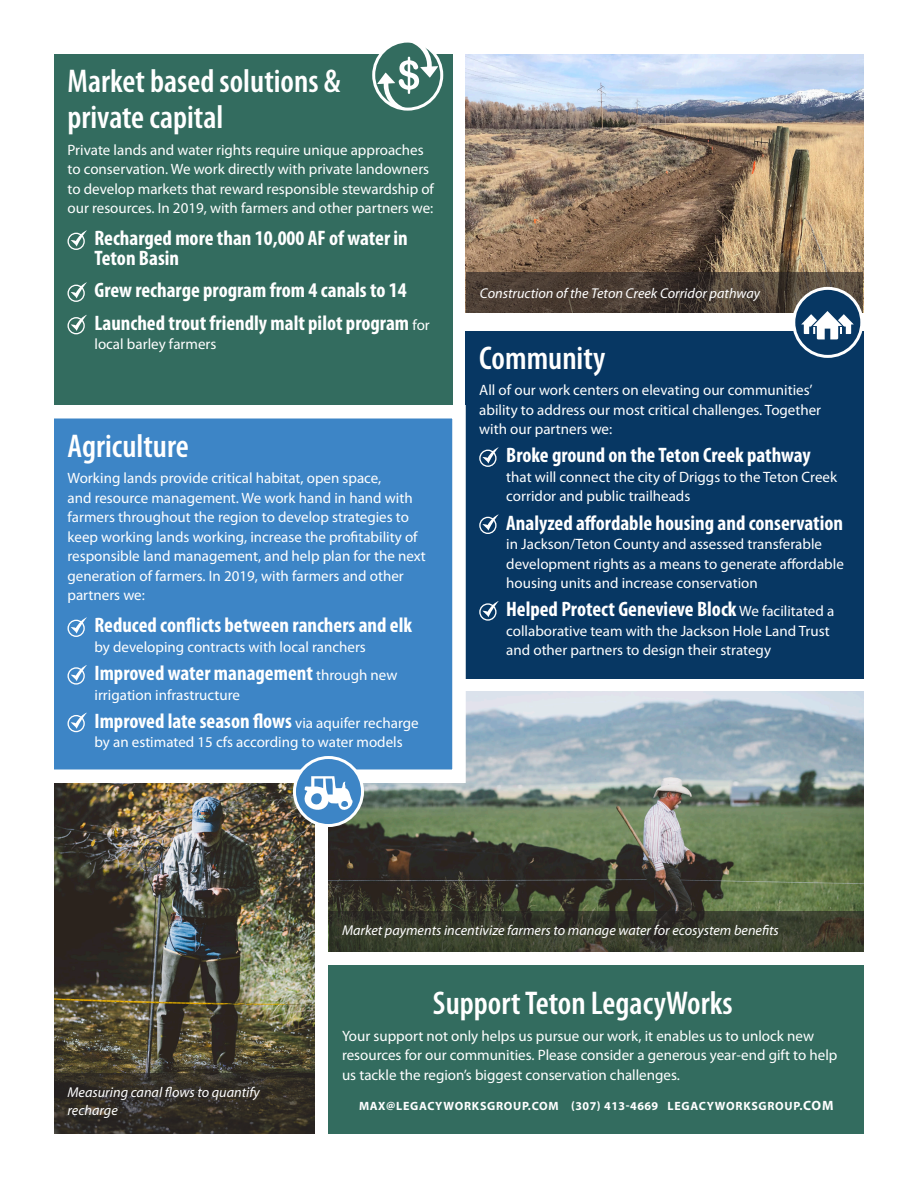
<style>
.page{position:relative;width:918px;height:1188px;background:#fff}
.page>*{position:absolute;margin:0;border:0;box-sizing:border-box;transform-origin:0 0}
.t1{font:600 condensed 33px/36px "Myriad Pro";color:#fff}
.bullet{font:700 condensed 21px/19.5px "Myriad Pro";color:#fff}
.white_body{font:15px/19.5px "Myriad Pro";color:#fff}
.bullet-2{font:15px/19.5px "Myriad Pro";color:#fff}
.t2{font:italic 14.25px/17.1px "Myriad Pro";color:#fff}
.CAPS{font:700 12px "Myriad Pro";letter-spacing:.06em;color:#fff}
.s1{font-weight:400;font-stretch:normal;font-size:15px}
.s2{font-size:13.5px}
</style>
<div class="page">
<div style="left:328px;top:965px;width:536px;height:169px;background:#336c5f"></div>
<div style="left:54px;top:54px;width:398px;height:351px;background:#336c5f"></div>
<div style="left:67px;top:233px;width:18px;height:17px;border:1px solid #fff;border-radius:50%"></div>
<svg style="left:71px;top:230px;width:16px;height:17px"></svg>
<div style="left:67px;top:285px;width:18px;height:17px;border:1px solid #fff;border-radius:50%"></div>
<svg style="left:71px;top:282px;width:16px;height:16px"></svg>
<div style="left:67px;top:317px;width:18px;height:17px;border:1px solid #fff;border-radius:50%"></div>
<svg style="left:71px;top:315px;width:16px;height:16px"></svg>
<div style="left:466px;top:331px;width:398px;height:347px;background:#073763"></div>
<div style="left:479px;top:450px;width:18px;height:17px;border:1px solid #fff;border-radius:50%"></div>
<svg style="left:482px;top:447px;width:17px;height:16px"></svg>
<div style="left:479px;top:517px;width:18px;height:17px;border:1px solid #fff;border-radius:50%"></div>
<svg style="left:482px;top:514px;width:17px;height:17px"></svg>
<div style="left:479px;top:603px;width:18px;height:18px;border:1px solid #fff;border-radius:50%"></div>
<svg style="left:482px;top:601px;width:17px;height:16px"></svg>
<img style="left:54px;top:790px;width:261px;height:283px">
<img style="left:466px;top:54px;width:398px;height:258px">
<img style="left:328px;top:692px;width:536px;height:260px">
<svg style="left:466px;top:272px;width:397px;height:40px;background:#4b3f35"></svg>
<svg style="left:54px;top:1073px;width:261px;height:61px;background:#332e27"></svg>
<svg style="left:329px;top:911px;width:535px;height:41px;background:#383b2c"></svg>
<svg style="left:54px;top:398px;width:418px;height:392px;background:#508fc7"></svg>
<svg style="left:377px;top:44px;width:61px;height:63px"></svg>
<div style="left:372px;top:40px;width:71px;height:71px;border:3px solid #fff;border-radius:50%"></div>
<svg style="left:294px;top:758px;width:69px;height:68px"></svg>
<svg style="left:296px;top:776px;width:57px;height:42px"></svg>
<div style="left:293px;top:756px;width:71px;height:71px;border:3px solid #fff;border-radius:50%"></div>
<div style="left:794px;top:288px;width:68px;height:68px;background:#073763;border-radius:50%"></div>
<svg style="left:801px;top:311px;width:53px;height:28px"></svg>
<div style="left:792px;top:287px;width:71px;height:71px;border:3px solid #fff;border-radius:50%"></div>
<p class="t1" style="left:68px;top:63px;width:275px">Market based solutions &amp; private capital</p>
<p class="white_body" style="left:68px;top:139px;width:368px">Private lands and water rights require unique approaches to conservation. We work directly with private landowners to develop markets that reward responsible stewardship of our resources. In 2019, with farmers and other partners we:</p>
<p class="bullet" style="left:94px;top:228px;width:315px">Recharged more than 10,000 AF of water in<br>Teton Basin</p>
<p class="bullet" style="left:94px;top:280px;width:314px">Grew recharge program from 4 canals to 14</p>
<p class="bullet" style="left:95px;top:313px;width:337px">Launched trout friendly malt pilot program <span class="s1">for</span></p>
<p class="bullet-2" style="left:94px;top:334px;width:123px">local barley farmers</p>
<p class="t1" style="left:68px;top:427px;width:123px">Agriculture</p>
<p class="white_body" style="left:68px;top:468px;width:360px">Working lands provide critical habitat, open space,<br>and resource management. We work hand in hand with farmers throughout the region to develop strategies to keep working lands working, increase the profitability of responsible land management, and help plan for the next generation of farmers. In 2019, with farmers and other partners we:</p>
<p class="bullet" style="left:94px;top:615px;width:319px">Reduced conflicts between ranchers and elk</p>
<p class="bullet-2" style="left:94px;top:637px;width:273px">by developing contracts with local ranchers</p>
<p class="bullet" style="left:94px;top:663px;width:304px">Improved water management <span class="s1">through new</span></p>
<p class="bullet-2" style="left:94px;top:685px;width:147px">irrigation infrastructure</p>
<p class="bullet" style="left:94px;top:711px;width:326px">Improved late season flows <span class="s1">via aquifer recharge</span></p>
<p class="bullet-2" style="left:94px;top:732px;width:310px">by an estimated 15 cfs according to water models</p>
<p class="t2" style="left:480px;top:284px;width:282px">Construction of the Teton Creek Corridor pathway</p>
<p class="t1" style="left:479px;top:339px;width:128px">Community</p>
<p class="white_body" style="left:479px;top:380px;width:343px">All of our work centers on elevating our communities’ ability to address our most critical challenges. Together with our partners we:</p>
<p class="bullet" style="left:506px;top:445px;width:306px">Broke ground on the Teton Creek pathway</p>
<p class="bullet-2" style="left:506px;top:467px;width:332px">that will connect the city of Driggs to the Teton Creek corridor and public trailheads</p>
<p class="bullet" style="left:506px;top:512px;width:338px">Analyzed affordable housing and conservation</p>
<p class="bullet-2" style="left:506px;top:534px;width:339px">in Jackson/Teton County and assessed transferable development rights as a means to generate affordable housing units and increase conservation</p>
<p class="bullet" style="left:506px;top:599px;width:330px">Helped Protect Genevieve Block <span class="s1">We facilitated a</span></p>
<p class="bullet-2" style="left:506px;top:621px;width:325px">collaborative team with the Jackson Hole Land Trust and other partners to design their strategy</p>
<p class="t2" style="left:68px;top:1084px;width:194px">Measuring canal flows to quantify recharge</p>
<p class="t2" style="left:342px;top:921px;width:438px">Market payments incentivize farmers to manage water for ecosystem benefits</p>
<p class="t1" style="left:433px;top:985px;width:301px">Support Teton LegacyWorks</p>
<p class="white_body" style="left:342px;top:1026px;width:497px">Your support not only helps us pursue our work, it enables us to unlock new resources for our communities. Please consider a generous year-end gift to help us tackle the region’s biggest conservation challenges.</p>
<p class="CAPS" style="left:359px;top:1098px;width:476px">MAX@LEGACYWORKSGROUP.COM (307) 413-4669 LEGACYWORKSGROUP.<span class="s2">COM</span></p>
</div>
